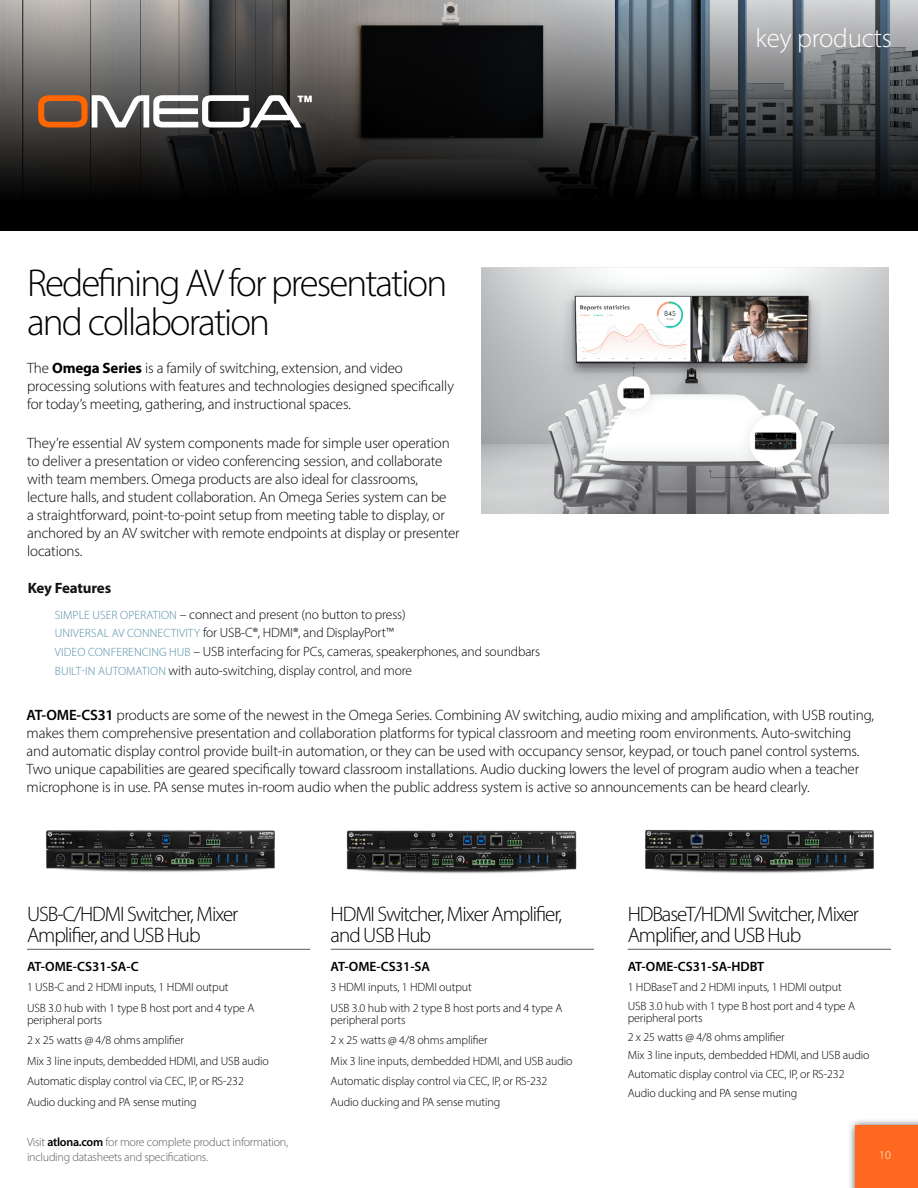
<style>
.page{position:relative;width:918px;height:1188px;background:#fff}
.page>*{position:absolute;margin:0;border:0;box-sizing:border-box;transform-origin:0 0}
.t1{font:300 39px/39px "Myriad Pro";letter-spacing:-.05em;color:#000}
.t2{font:300 27px "Myriad Pro";letter-spacing:-.01em;color:#fff}
.t3{font:300 21px/21px "Myriad Pro";letter-spacing:-.05em;color:#000}
.t4{font:300 15px/18px "Myriad Pro";letter-spacing:-.01em;color:#000}
.t5{font:700 15px "Myriad Pro";letter-spacing:-.015em;color:#141414}
.t6{font:300 13.5px/18.8px "Myriad Pro";letter-spacing:-.01em;color:#000}
.t7{font:600 13.5px "Myriad Pro";color:#000}
.t8{font:300 12px/20.5px "Myriad Pro";letter-spacing:-.01em;color:#000}
.t9{font:300 12px/15px "Myriad Pro";letter-spacing:-.02em;color:#58595b}
.t10{font:300 12px "Myriad Pro";color:#fff}
.s1{font-weight:700}
.s2{font-size:12px;color:#548da7}
.s3{font-weight:600}
.s4{font-weight:600;color:#000}
</style>
<div class="page">
<div style="left:848px;top:1117px;width:70px;height:71px;background:#000;opacity:.75"></div>
<div style="left:856px;top:1126px;width:62px;height:62px;background:#ff681e"></div>
<hr style="left:331px;top:949px;width:263px;height:1px;background:#58595b">
<hr style="left:628px;top:949px;width:263px;height:1px;background:#58595b">
<svg style="left:0;top:0;width:918px;height:230px;background:#3b3c3d"></svg>
<svg style="left:38px;top:95px;width:274px;height:32px"></svg>
<img style="left:481px;top:268px;width:408px;height:246px">
<img style="left:346px;top:830px;width:231px;height:44px">
<img style="left:645px;top:830px;width:229px;height:43px">
<img style="left:46px;top:830px;width:229px;height:42px">
<hr style="left:27px;top:949px;width:283px;height:1px;background:#58595b">
<h2 class="t2" style="left:756px;top:22px;width:138px">key products</h2>
<h1 class="t1" style="left:27px;top:263px;width:422px">Redefining AV for presentation and collaboration</h1>
<p class="t4" style="left:27px;top:359px;width:428px">The <span class="s1">Omega Series</span> is a family of switching, extension, and video processing solutions with features and technologies designed specifically for today’s meeting, gathering, and instructional spaces.</p>
<p class="t4" style="left:27px;top:433px;width:434px">They’re essential AV system components made for simple user operation to deliver a presentation or video conferencing session, and collaborate with team members. Omega products are also ideal for classrooms, lecture halls, and student collaboration. An Omega Series system can be<br>a straightforward, point-to-point setup from meeting table to display, or anchored by an AV switcher with remote endpoints at display or presenter locations.</p>
<p class="t5" style="left:28px;top:578px;width:85px">Key Features</p>
<p class="t6" style="left:55px;top:605px;width:487px"><span class="s2">SIMPLE USER OPERATION</span> – connect and present (no button to press)<br><span class="s2">UNIVERSAL AV CONNECTIVITY</span> for USB-C®, HDMI®, and DisplayPort™<br><span class="s2">VIDEO CONFERENCING HUB</span> – USB interfacing for PCs, cameras, speakerphones, and soundbars <span class="s2">BUILT-IN AUTOMATION</span> with auto-switching, display control, and more</p>
<p class="t4" style="left:27px;top:706px;width:849px"><span class="s3">AT-OME-CS31</span> products are some of the newest in the Omega Series. Combining AV switching, audio mixing and amplification, with USB routing, makes them comprehensive presentation and collaboration platforms for typical classroom and meeting room environments. Auto-switching and automatic display control provide built-in automation, or they can be used with occupancy sensor, keypad, or touch panel control systems.<br>Two unique capabilities are geared specifically toward classroom installations. Audio ducking lowers the level of program audio when a teacher microphone is in use. PA sense mutes in-room audio when the public address system is active so announcements can be heard clearly.</p>
<h3 class="t3" style="left:27px;top:904px;width:213px">USB-C/HDMI Switcher, Mixer<br>Amplifier, and USB Hub</h3>
<p class="t7" style="left:27px;top:958px;width:113px">AT-OME-CS31-SA-C</p>
<p class="t8" style="left:27px;top:977px;width:229px">1 USB-C and 2 HDMI inputs, 1 HDMI output<br>USB 3.0 hub with 1 type B host port and 4 type A</p>
<p class="t8" style="left:27px;top:1009px;width:243px">peripheral ports<br>2 x 25 watts @ 4/8 ohms amplifier<br>Mix 3 line inputs, dembedded HDMI, and USB audio Automatic display control via CEC, IP, or RS-232<br>Audio ducking and PA sense muting</p>
<p class="t9" style="left:27px;top:1134px;width:263px">Visit <span class="s4">atlona.com</span> for more complete product information, including datasheets and specifications.</p>
<h3 class="t3" style="left:331px;top:904px;width:233px">HDMI Switcher, Mixer Amplifier, and USB Hub</h3>
<p class="t7" style="left:331px;top:958px;width:101px">AT-OME-CS31-SA</p>
<p class="t8" style="left:331px;top:977px;width:233px">3 HDMI inputs, 1 HDMI output<br>USB 3.0 hub with 2 type B host ports and 4 type A</p>
<p class="t8" style="left:331px;top:1009px;width:243px">peripheral ports<br>2 x 25 watts @ 4/8 ohms amplifier<br>Mix 3 line inputs, dembedded HDMI, and USB audio Automatic display control via CEC, IP, or RS-232<br>Audio ducking and PA sense muting</p>
<h3 class="t3" style="left:628px;top:904px;width:233px">HDBaseT/HDMI Switcher, Mixer<br>Amplifier, and USB Hub</h3>
<p class="t7" style="left:628px;top:958px;width:138px">AT-OME-CS31-SA-HDBT</p>
<p class="t8" style="left:628px;top:978px;width:229px;line-height:18.8px">1 HDBaseT and 2 HDMI inputs, 1 HDMI output<br>USB 3.0 hub with 1 type B host port and 4 type A</p>
<p class="t8" style="left:628px;top:1009px;width:243px;line-height:18.8px">peripheral ports<br>2 x 25 watts @ 4/8 ohms amplifier<br>Mix 3 line inputs, dembedded HDMI, and USB audio Automatic display control via CEC, IP, or RS-232<br>Audio ducking and PA sense muting</p>
<p class="t10" style="left:879px;top:1147px;width:13px">10</p>
</div>
